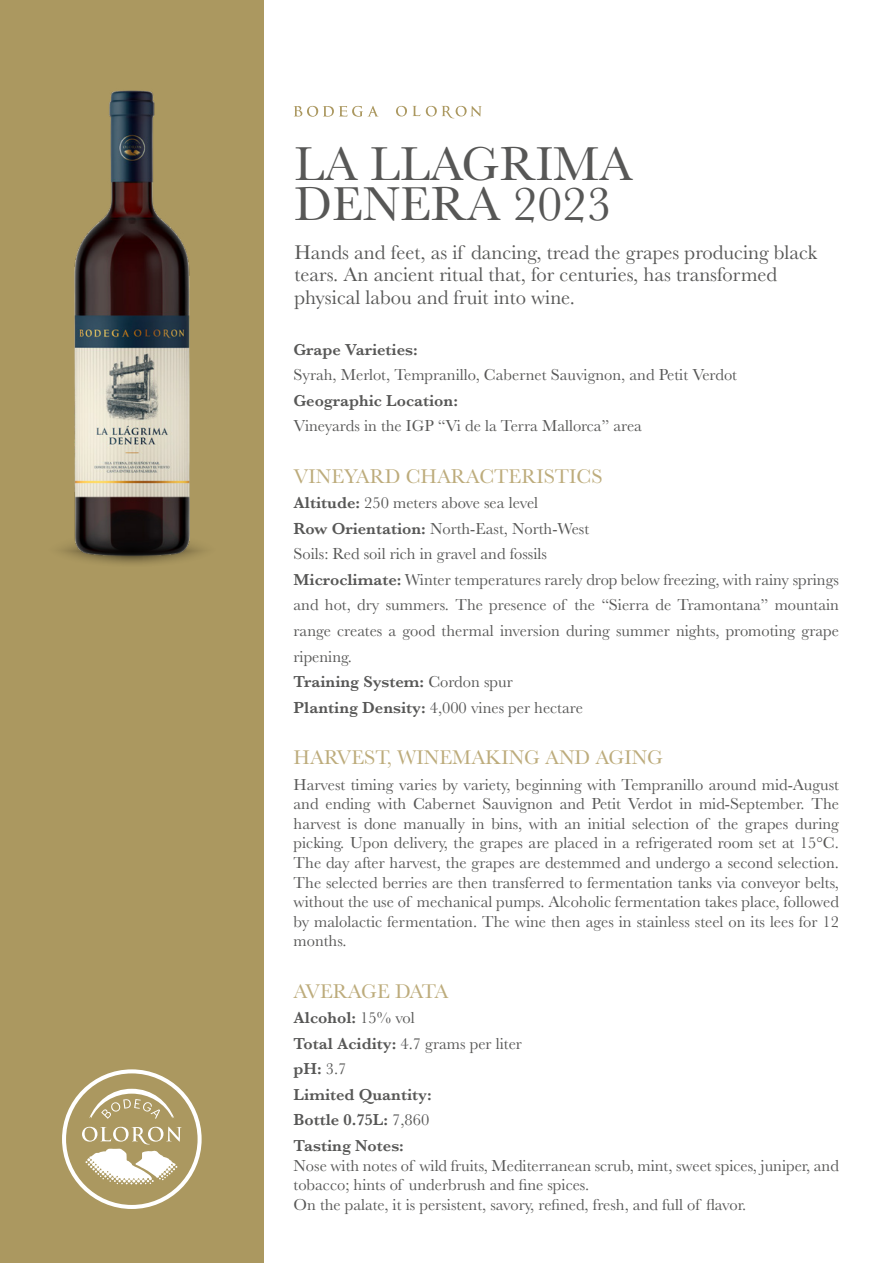
<style>
.page{position:relative;width:893px;height:1263px;background:#fff}
.page>*{position:absolute;margin:0;border:0;box-sizing:border-box;transform-origin:0 0}
.t1{font:49.5px/40.7px "Baskerville";color:#575756}
.t2{font:20.55px/22.6px "Baskerville";color:#575756}
.t3{font:20.55px "Baskerville";color:#bdac7c}
.t4{font:20.55px "Baskerville";letter-spacing:-.035em;color:#bdac7c}
.t5{font:16.5px/19.6px "Baskerville";color:#575756}
.t6{font:600 16.5px/25.7px "Baskerville";color:#575756}
.s1{font-weight:600}
.s2{font-weight:400}
</style>
<div class="page">
<div style="left:0;top:0;width:264px;height:1263px;background:#ab9860"></div>
<svg style="left:294px;top:106px;width:85px;height:11px"></svg>
<svg style="left:396px;top:106px;width:24px;height:10px"></svg>
<svg style="left:426px;top:106px;width:56px;height:12px"></svg>
<svg style="left:62px;top:1069px;width:140px;height:140px"></svg>
<img style="left:74px;top:90px;width:116px;height:445px">
<svg style="left:44px;top:530px;width:176px;height:38px"></svg>
<h1 class="t1" style="left:294px;top:144px;width:340px">LA LLAGRIMA<br>DENERA 2023</h1>
<p class="t2" style="left:294px;top:241px;width:524px">Hands and feet, as if dancing, tread the grapes producing black tears. An ancient ritual that, for centuries, has transformed physical labou and fruit into wine.</p>
<p class="t6" style="left:294px;top:336px;width:126px">Grape Varieties:</p>
<p class="t5" style="left:294px;top:365px;width:445px">Syrah, Merlot, Tempranillo, Cabernet Sauvignon, and Petit Verdot</p>
<p class="t6" style="left:294px;top:387px;width:166px">Geographic Location:</p>
<p class="t5" style="left:294px;top:416px;width:350px">Vineyards in the IGP “Vi de la Terra Mallorca” area</p>
<p class="t3" style="left:294px;top:463px;width:310px">VINEYARD CHARACTERISTICS</p>
<p class="t5" style="left:294px;top:490px;width:547px;line-height:25.7px"><span class="s1">Altitude:</span> 250 meters above sea level<br><span class="s1">Row Orientation:</span> North-East, North-West<br>Soils: Red soil rich in gravel and fossils<br><span class="s1">Microclimate:</span> Winter temperatures rarely drop below freezing, with rainy springs and hot, dry summers. The presence of the “Sierra de Tramontana” mountain range creates a good thermal inversion during summer nights, promoting grape ripening.<br><span class="s1">Training System:</span> Cordon spur<br><span class="s1">Planting Density:</span> 4,000 vines per hectare</p>
<p class="t3" style="left:294px;top:744px;width:371px">HARVEST, WINEMAKING AND AGING</p>
<p class="t5" style="left:294px;top:775px;width:547px;text-align:justify">Harvest timing varies by variety, beginning with Tempranillo around mid-August and ending with Cabernet Sauvignon and Petit Verdot in mid-September. The harvest is done manually in bins, with an initial selection of the grapes during picking. Upon delivery, the grapes are placed in a refrigerated room set at 15°C.<br>The day after harvest, the grapes are destemmed and undergo a second selection.<br>The selected berries are then transferred to fermentation tanks via conveyor belts, without the use of mechanical pumps. Alcoholic fermentation takes place, followed by malolactic fermentation. The wine then ages in stainless steel on its lees for 12 months.</p>
<p class="t4" style="left:294px;top:978px;width:156px">AVERAGE DATA</p>
<p class="t6" style="left:294px;top:1005px;width:230px">Alcohol: <span class="s2">15% vol<br></span>Total Acidity: <span class="s2">4.7 grams per liter </span>pH: <span class="s2">3.7<br></span>Limited Quantity:<br>Bottle 0.75L: <span class="s2">7,860<br></span>Tasting Notes:</p>
<p class="t5" style="left:294px;top:1156px;width:547px">Nose with notes of wild fruits, Mediterranean scrub, mint, sweet spices, juniper, and tobacco; hints of underbrush and fine spices.<br>On the palate, it is persistent, savory, refined, fresh, and full of flavor.</p>
</div>
